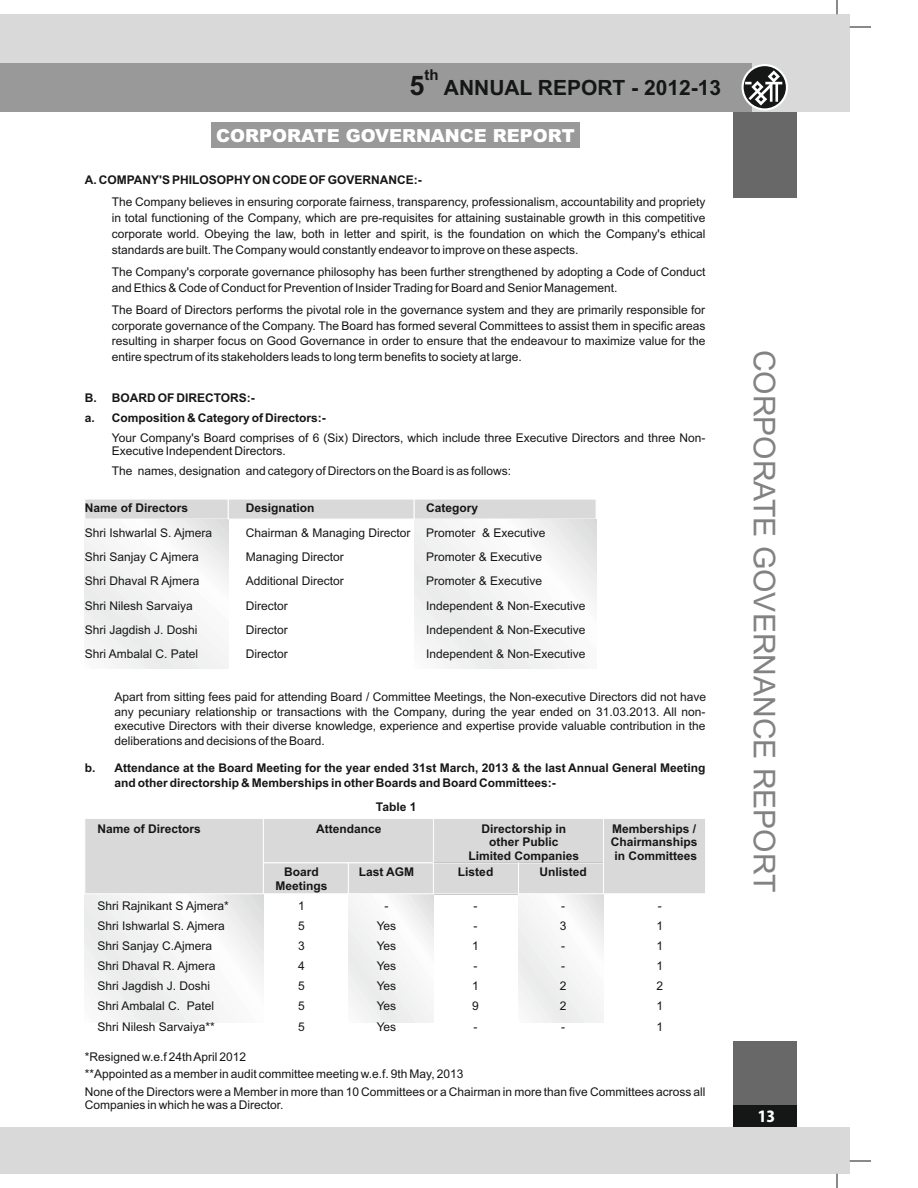
<style>
.page{position:relative;width:918px;height:1188px;background:#fff}
.page>*{position:absolute;margin:0;border:0;box-sizing:border-box;transform-origin:0 0}
.t1{font:30px "Arial";color:#818281}
.t2{font:700 21px "Arial";color:#151616}
.t3{font:900 18px "Arial";color:#fff}
.t4{font:800 15px "Koz Go Pro";color:#fff}
.t5{font:700 15px "Arial";color:#151616}
.t6{font:12px/15.8px "Arial";color:#151616;text-align:justify}
.t7{font:700 12px/20.1px "Arial";color:#151616}
.s1{font-size:27px}
</style>
<div class="page">
<div style="left:0;top:1127px;width:850px;height:47px;background:#d9d9da"></div>
<div style="left:0;top:14px;width:850px;height:98px;background:#d9d9da"></div>
<div style="left:0;top:63px;width:752px;height:49px;background:#999"></div>
<svg style="left:837px;top:0;width:1px;height:14px"></svg>
<svg style="left:837px;top:1174px;width:1px;height:14px"></svg>
<svg style="left:850px;top:27px;width:21px;height:1px"></svg>
<svg style="left:850px;top:1161px;width:21px;height:1px"></svg>
<svg style="left:742px;top:64px;width:46px;height:47px"></svg>
<svg style="left:745px;top:70px;width:37px;height:36px"></svg>
<div style="left:733px;top:112px;width:64px;height:85px;background:#686868"></div>
<div style="left:733px;top:1042px;width:64px;height:85px;background:#686868"></div>
<div style="left:733px;top:1106px;width:64px;height:21px;background:#151616"></div>
<div style="left:211px;top:123px;width:368px;height:25px;background:#999"></div>
<svg style="left:84px;top:819px;width:621px;height:204px"></svg>
<svg style="left:85px;top:499px;width:512px;height:21px;background:#dcdcdd"></svg>
<p class="t5" style="left:425px;top:69px;width:16px">th</p>
<h2 class="t2" style="left:410px;top:80px;width:313px"><span class="s1">5</span> ANNUAL REPORT - 2012-13</h2>
<h3 class="t3" style="left:216px;top:129px;width:360px">CORPORATE GOVERNANCE REPORT</h3>
<p class="t7" style="left:85px;top:171px;width:339px">A. COMPANY'S PHILOSOPHYON CODE OF GOVERNANCE:-</p>
<p class="t6" style="left:112px;top:195px;width:595px">The Company believes in ensuring corporate fairness, transparency, professionalism, accountability and propriety in total functioning of the Company, which are pre-requisites for attaining sustainable growth in this competitive corporate world. Obeying the law, both in letter and spirit, is the foundation on which the Company's ethical standards are built. The Company would constantly endeavor to improve on these aspects.</p>
<p class="t6" style="left:112px;top:265px;width:595px">The Company's corporate governance philosophy has been further strengthened by adopting a Code of Conduct and Ethics &amp; Code of Conduct for Prevention of Insider Trading for Board and Senior Management.</p>
<p class="t6" style="left:112px;top:303px;width:595px">The Board of Directors performs the pivotal role in the governance system and they are primarily responsible for corporate governance of the Company. The Board has formed several Committees to assist them in specific areas resulting in sharper focus on Good Governance in order to ensure that the endeavour to maximize value for the entire spectrum of its stakeholders leads to long term benefits to society at large.</p>
<p class="t7" style="left:85px;top:388px;width:243px">B. BOARD OF DIRECTORS:-<br>a. Composition &amp; Category of Directors:-</p>
<p class="t6" style="left:112px;top:432px;width:595px;line-height:13.4px">Your Company's Board comprises of 6 (Six) Directors, which include three Executive Directors and three Non-<br>Executive Independent Directors.</p>
<p class="t6" style="left:112px;top:464px;width:401px">The names, designation and category of Directors on the Board is as follows:</p>
<p class="t7" style="left:85px;top:499px;width:105px">Name of Directors</p>
<p class="t7" style="left:246px;top:499px;width:70px">Designation</p>
<p class="t7" style="left:426px;top:499px;width:54px">Category</p>
<p class="t6" style="left:85px;top:526px;width:129px">Shri Ishwarlal S. Ajmera</p>
<p class="t6" style="left:246px;top:526px;width:166px">Chairman &amp; Managing Director</p>
<p class="t6" style="left:426px;top:526px;width:121px">Promoter &amp; Executive</p>
<p class="t6" style="left:85px;top:550px;width:116px">Shri Sanjay C Ajmera</p>
<p class="t6" style="left:246px;top:550px;width:100px">Managing Director</p>
<p class="t6" style="left:426px;top:550px;width:118px">Promoter &amp; Executive</p>
<p class="t6" style="left:85px;top:574px;width:116px">Shri Dhaval R Ajmera</p>
<p class="t6" style="left:246px;top:574px;width:100px">Additional Director</p>
<p class="t6" style="left:426px;top:574px;width:118px">Promoter &amp; Executive</p>
<p class="t6" style="left:85px;top:599px;width:110px">Shri Nilesh Sarvaiya</p>
<p class="t6" style="left:246px;top:599px;width:43px">Director</p>
<p class="t6" style="left:426px;top:599px;width:161px">Independent &amp; Non-Executive</p>
<p class="t6" style="left:85px;top:623px;width:114px">Shri Jagdish J. Doshi</p>
<p class="t6" style="left:246px;top:623px;width:43px">Director</p>
<p class="t6" style="left:426px;top:623px;width:161px">Independent &amp; Non-Executive</p>
<p class="t6" style="left:85px;top:647px;width:115px">Shri Ambalal C. Patel</p>
<p class="t6" style="left:246px;top:647px;width:43px">Director</p>
<p class="t6" style="left:426px;top:647px;width:161px">Independent &amp; Non-Executive</p>
<p class="t6" style="left:115px;top:690px;width:593px;line-height:14.7px">Apart from sitting fees paid for attending Board / Committee Meetings, the Non-executive Directors did not have any pecuniary relationship or transactions with the Company, during the year ended on 31.03.2013. All non&shy;executive Directors with their diverse knowledge, experience and expertise provide valuable contribution in the deliberations and decisions of the Board.</p>
<p class="t7" style="left:115px;top:761px;width:593px;line-height:14.7px;text-indent:-30px">b. Attendance at the Board Meeting for the year ended 31st March, 2013 &amp; the last Annual General Meeting and other directorship &amp; Memberships in other Boards and Board Committees:-</p>
<p class="t7" style="left:98px;top:820px;width:105px">Name of Directors</p>
<p class="t7" style="left:316px;top:820px;width:67px">Attendance</p>
<p class="t7" style="left:481px;top:823px;width:86px;line-height:13.4px;text-align:center">Directorship in other Public</p>
<p class="t7" style="left:376px;top:798px;width:42px">Table 1</p>
<p class="t7" style="left:612px;top:820px;width:86px">Memberships /</p>
<p class="t7" style="left:611px;top:833px;width:88px">Chairmanships</p>
<p class="t7" style="left:468px;top:846px;width:112px">Limited Companies</p>
<p class="t7" style="left:615px;top:846px;width:84px">in Committees</p>
<p class="t7" style="left:284px;top:863px;width:36px">Board</p>
<p class="t7" style="left:359px;top:863px;width:57px">Last AGM</p>
<p class="t7" style="left:458px;top:863px;width:37px">Listed</p>
<p class="t7" style="left:539px;top:863px;width:49px">Unlisted</p>
<p class="t7" style="left:276px;top:877px;width:54px">Meetings</p>
<p class="t6" style="left:98px;top:899px;width:133px">Shri Rajnikant S Ajmera*</p>
<p class="t6" style="left:298px;top:899px;width:8px">1</p>
<p class="t6" style="left:385px;top:899px;width:5px">-</p>
<p class="t6" style="left:474px;top:899px;width:5px">-</p>
<p class="t6" style="left:561px;top:899px;width:5px">-</p>
<p class="t6" style="left:658px;top:899px;width:5px">-</p>
<p class="t6" style="left:98px;top:919px;width:129px">Shri Ishwarlal S. Ajmera</p>
<p class="t6" style="left:298px;top:919px;width:8px">5</p>
<p class="t6" style="left:377px;top:919px;width:21px">Yes</p>
<p class="t6" style="left:474px;top:919px;width:5px">-</p>
<p class="t6" style="left:560px;top:919px;width:8px">3</p>
<p class="t6" style="left:657px;top:919px;width:8px">1</p>
<p class="t6" style="left:98px;top:939px;width:116px">Shri Sanjay C.Ajmera</p>
<p class="t6" style="left:298px;top:939px;width:8px">3</p>
<p class="t6" style="left:377px;top:939px;width:21px">Yes</p>
<p class="t6" style="left:472px;top:939px;width:8px">1</p>
<p class="t6" style="left:561px;top:939px;width:5px">-</p>
<p class="t6" style="left:657px;top:939px;width:8px">1</p>
<p class="t6" style="left:98px;top:959px;width:120px">Shri Dhaval R. Ajmera</p>
<p class="t6" style="left:298px;top:959px;width:8px">4</p>
<p class="t6" style="left:377px;top:959px;width:21px">Yes</p>
<p class="t6" style="left:474px;top:959px;width:5px">-</p>
<p class="t6" style="left:561px;top:959px;width:5px">-</p>
<p class="t6" style="left:657px;top:959px;width:8px">1</p>
<p class="t6" style="left:98px;top:979px;width:114px">Shri Jagdish J. Doshi</p>
<p class="t6" style="left:298px;top:979px;width:8px">5</p>
<p class="t6" style="left:377px;top:979px;width:21px">Yes</p>
<p class="t6" style="left:472px;top:979px;width:8px">1</p>
<p class="t6" style="left:560px;top:979px;width:8px">2</p>
<p class="t6" style="left:657px;top:979px;width:8px">2</p>
<p class="t6" style="left:98px;top:999px;width:118px">Shri Ambalal C. Patel</p>
<p class="t6" style="left:298px;top:999px;width:8px">5</p>
<p class="t6" style="left:377px;top:999px;width:21px">Yes</p>
<p class="t6" style="left:472px;top:999px;width:8px">9</p>
<p class="t6" style="left:560px;top:999px;width:8px">2</p>
<p class="t6" style="left:657px;top:999px;width:8px">1</p>
<p class="t6" style="left:98px;top:1020px;width:119px">Shri Nilesh Sarvaiya**</p>
<p class="t6" style="left:298px;top:1020px;width:8px">5</p>
<p class="t6" style="left:377px;top:1020px;width:21px">Yes</p>
<p class="t6" style="left:474px;top:1020px;width:5px">-</p>
<p class="t6" style="left:561px;top:1020px;width:5px">-</p>
<p class="t6" style="left:657px;top:1020px;width:8px">1</p>
<p class="t6" style="left:85px;top:1049px;width:622px;line-height:17.4px;text-align:left">*Resigned w.e.f 24th April 2012<br>**Appointed as a member in audit committee meeting w.e.f. 9th May, 2013<br>None of the Directors were a Member in more than 10 Committees or a Chairman in more than five Committees across all</p>
<p class="t6" style="left:85px;top:1098px;width:200px">Companies in which he was a Director.</p>
<h1 class="t1" style="left:776px;top:350px;width:544px;rotate:90deg">CORPORATE GOVERNANCE REPORT</h1>
<p class="t4" style="left:758px;top:1108px;width:19px">13</p>
</div>
